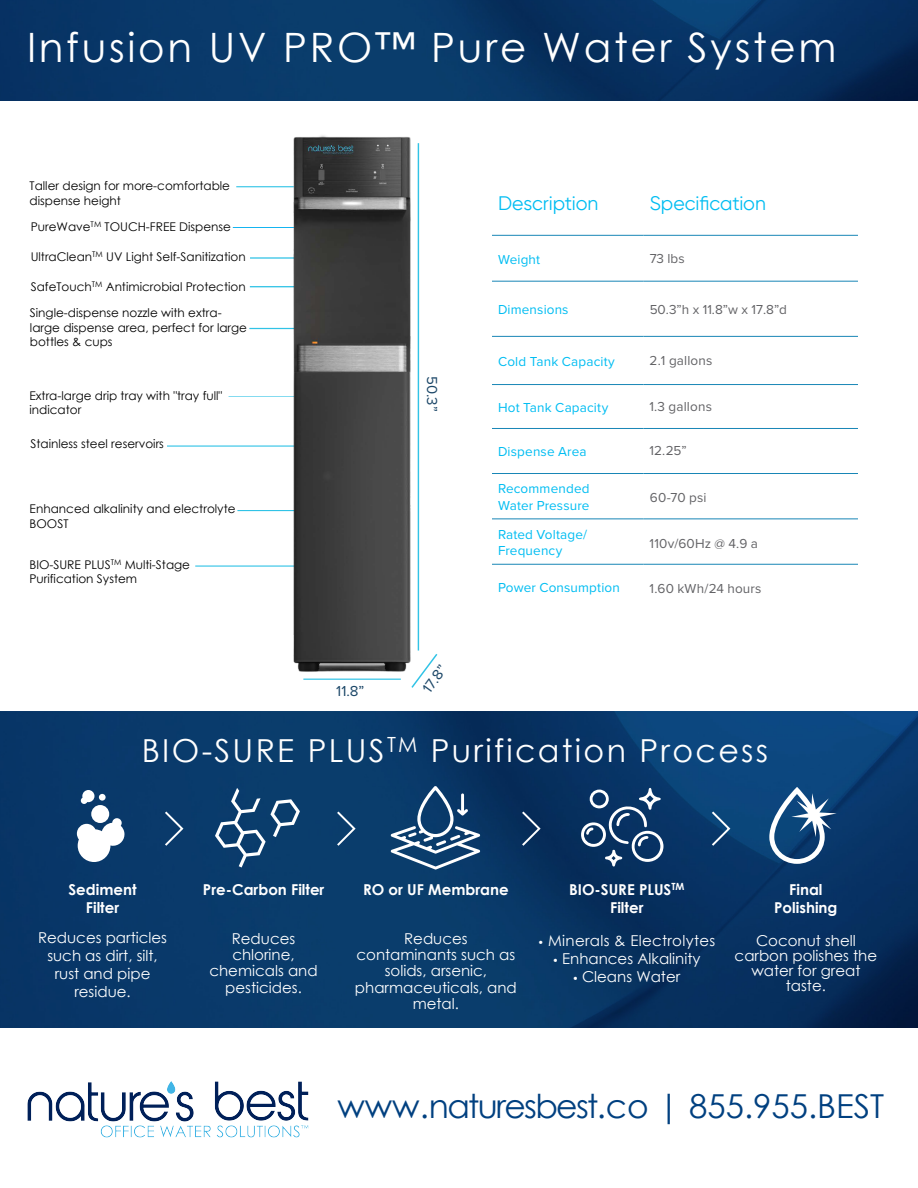
<style>
.page{position:relative;width:918px;height:1188px;background:#fff}
.page>*{position:absolute;margin:0;border:0;box-sizing:border-box;transform-origin:0 0}
.t1{font:40.5px "Century Gothic";letter-spacing:.065em;color:#fff}
.t2{font:33px "Century Gothic";letter-spacing:-.025em;color:#004080}
.t3{font:31.65px "Century Gothic";letter-spacing:.075em;color:#fff}
.t4{font:19.5px "Gilroy";letter-spacing:-.005em;color:#01bdf2}
.t5{font:15px/16.2px "Century Gothic";color:#fff;text-align:center}
.t6{font:700 15px/18px "Century Gothic";color:#fff;text-align:center}
.t7{font:15px "Century Gothic";letter-spacing:.02em;color:#fff}
.t8{font:15px "Proxima Nova";color:#1c4768}
.t9{font:13.5px/16.2px "Proxima Nova";letter-spacing:.01em;color:#01bdf2}
.t10{font:13.5px "Proxima Nova";letter-spacing:.01em;color:#636366}
.t11{font:12px/14.4px "Century Gothic";color:#000}
.s1{font-family:"Proxima Nova"}
</style>
<div class="page">
<img style="left:0;top:712px;width:918px;height:316px">
<svg style="left:215px;top:788px;width:85px;height:80px;background:#2c5780"></svg>
<svg style="left:77px;top:818px;width:48px;height:44px"></svg>
<div style="left:91px;top:805px;width:18px;height:18px;background:#fff;border-radius:50%"></div>
<svg style="left:81px;top:790px;width:13px;height:14px"></svg>
<div style="left:99px;top:794px;width:7px;height:7px;background:#fff;border-radius:50%"></div>
<svg style="left:769px;top:787px;width:68px;height:77px"></svg>
<svg style="left:163px;top:809px;width:22px;height:39px"></svg>
<svg style="left:335px;top:809px;width:22px;height:39px"></svg>
<svg style="left:520px;top:809px;width:22px;height:39px"></svg>
<svg style="left:710px;top:809px;width:22px;height:39px"></svg>
<svg style="left:391px;top:786px;width:89px;height:84px;background:#385f86"></svg>
<img style="left:0;top:0;width:918px;height:100px">
<hr style="left:492px;top:235px;width:152px;height:1px;background:#1886b6">
<hr style="left:644px;top:235px;width:214px;height:1px;background:#1886b6">
<hr style="left:492px;top:281px;width:152px;height:1px;background:#1886b6">
<hr style="left:644px;top:281px;width:214px;height:1px;background:#1886b6">
<hr style="left:492px;top:336px;width:152px;height:1px;background:#1886b6">
<hr style="left:644px;top:336px;width:214px;height:1px;background:#1886b6">
<hr style="left:492px;top:384px;width:152px;height:1px;background:#1886b6">
<hr style="left:644px;top:384px;width:214px;height:1px;background:#1886b6">
<hr style="left:492px;top:428px;width:152px;height:1px;background:#1886b6">
<hr style="left:644px;top:428px;width:214px;height:1px;background:#1886b6">
<hr style="left:492px;top:519px;width:152px;height:1px;background:#1886b6">
<hr style="left:644px;top:519px;width:214px;height:1px;background:#1886b6">
<hr style="left:492px;top:564px;width:152px;height:1px;background:#1886b6">
<hr style="left:644px;top:564px;width:214px;height:1px;background:#1886b6">
<hr style="left:492px;top:473px;width:152px;height:1px;background:#1886b6">
<hr style="left:644px;top:473px;width:214px;height:1px;background:#1886b6">
<svg style="left:581px;top:788px;width:83px;height:79px;background:#35577e"></svg>
<img style="left:27px;top:1081px;width:282px;height:57px">
<img style="left:122px;top:83px;width:454px;height:605px">
<h1 class="t1" style="left:27px;top:19px;width:811px">Infusion UV PRO™ Pure Water System</h1>
<p class="t11" style="left:30px;top:179px;width:202px">Taller design for more-comfortable dispense height</p>
<p class="t11" style="left:31px;top:219px;width:202px">PureWave<sup>TM</sup> TOUCH-FREE Dispense</p>
<p class="t11" style="left:31px;top:249px;width:217px">UltraClean<sup>TM</sup> UV Light Self-Sanitization</p>
<p class="t11" style="left:31px;top:279px;width:216px">SafeTouch<sup>TM</sup> Antimicrobial Protection</p>
<p class="t11" style="left:30px;top:306px;width:219px">Single-dispense nozzle with extra&shy;large dispense area, perfect for large bottles &amp; cups</p>
<p class="t11" style="left:29px;top:388px;width:194px">Extra-large drip tray with "tray full" indicator</p>
<p class="t11" style="left:30px;top:437px;width:135px">Stainless steel reservoirs</p>
<p class="t11" style="left:30px;top:501px;width:207px">Enhanced alkalinity and electrolyte<br>BOOST</p>
<p class="t11" style="left:29px;top:557px;width:162px">BIO-SURE PLUS<sup>TM</sup> Multi-Stage<br>Purification System</p>
<p class="t8" style="left:336px;top:680px;width:30px">11.8”</p>
<p class="t8" style="left:443px;top:376px;width:37px;rotate:90deg">50.3”</p>
<p class="t8" style="left:417px;top:684px;width:32px;rotate:-54deg">17.8”</p>
<p class="t4" style="left:498px;top:191px;width:102px">Description</p>
<p class="t4" style="left:650px;top:191px;width:118px">Specification</p>
<p class="t9" style="left:498px;top:250px;width:44px">Weight</p>
<p class="t9" style="left:498px;top:301px;width:72px">Dimensions</p>
<p class="t9" style="left:498px;top:353px;width:118px">Cold Tank Capacity</p>
<p class="t9" style="left:498px;top:399px;width:112px">Hot Tank Capacity</p>
<p class="t9" style="left:498px;top:443px;width:90px">Dispense Area</p>
<p class="t9" style="left:498px;top:480px;width:93px">Recommended<br>Water Pressure</p>
<p class="t9" style="left:498px;top:526px;width:91px">Rated Voltage/<br>Frequency</p>
<p class="t9" style="left:498px;top:579px;width:123px">Power Consumption</p>
<p class="t10" style="left:650px;top:248px;width:37px">73 lbs</p>
<p class="t10" style="left:650px;top:299px;width:139px">50.3”h x 11.8”w x 17.8”d</p>
<p class="t10" style="left:650px;top:350px;width:64px">2.1 gallons</p>
<p class="t10" style="left:650px;top:396px;width:64px">1.3 gallons</p>
<p class="t10" style="left:650px;top:441px;width:39px">12.25”</p>
<p class="t10" style="left:650px;top:488px;width:58px">60-70 psi</p>
<p class="t10" style="left:650px;top:533px;width:110px">110v/60Hz @ 4.9 a</p>
<p class="t10" style="left:650px;top:578px;width:113px">1.60 kWh/24 hours</p>
<h3 class="t3" style="left:142px;top:728px;width:628px">BIO-SURE PLUS<sup>TM</sup> Purification Process</h3>
<p class="t6" style="left:69px;top:880px;width:70px">Sediment<br>Filter</p>
<p class="t5" style="left:38px;top:929px;width:131px;line-height:18px">Reduces particles such as dirt, silt, rust and pipe residue.</p>
<p class="t6" style="left:203px;top:880px;width:123px">Pre-Carbon Filter</p>
<p class="t5" style="left:209px;top:930px;width:110px">Reduces chlorine, chemicals and pesticides.</p>
<p class="t6" style="left:363px;top:880px;width:147px">RO or UF Membrane</p>
<p class="t5" style="left:355px;top:930px;width:163px">Reduces contaminants such as solids, arsenic, pharmaceuticals, and metal.</p>
<p class="t6" style="left:569px;top:880px;width:117px">BIO-SURE PLUS<sup>TM<br></sup>Filter</p>
<p class="t7" style="left:538px;top:930px;width:179px"><span class="s1">•</span> Minerals &amp; Electrolytes</p>
<p class="t5" style="left:553px;top:950px;width:149px"><span class="s1">•</span> Enhances Alkalinity</p>
<p class="t5" style="left:573px;top:968px;width:109px"><span class="s1">•</span> Cleans Water</p>
<p class="t6" style="left:774px;top:880px;width:65px">Final<br>Polishing</p>
<p class="t5" style="left:735px;top:933px;width:144px;line-height:15px">Coconut shell carbon polishes the water for great taste.</p>
<h2 class="t2" style="left:337px;top:1083px;width:548px">www.naturesbest.co | 855.955.BEST</h2>
</div>
